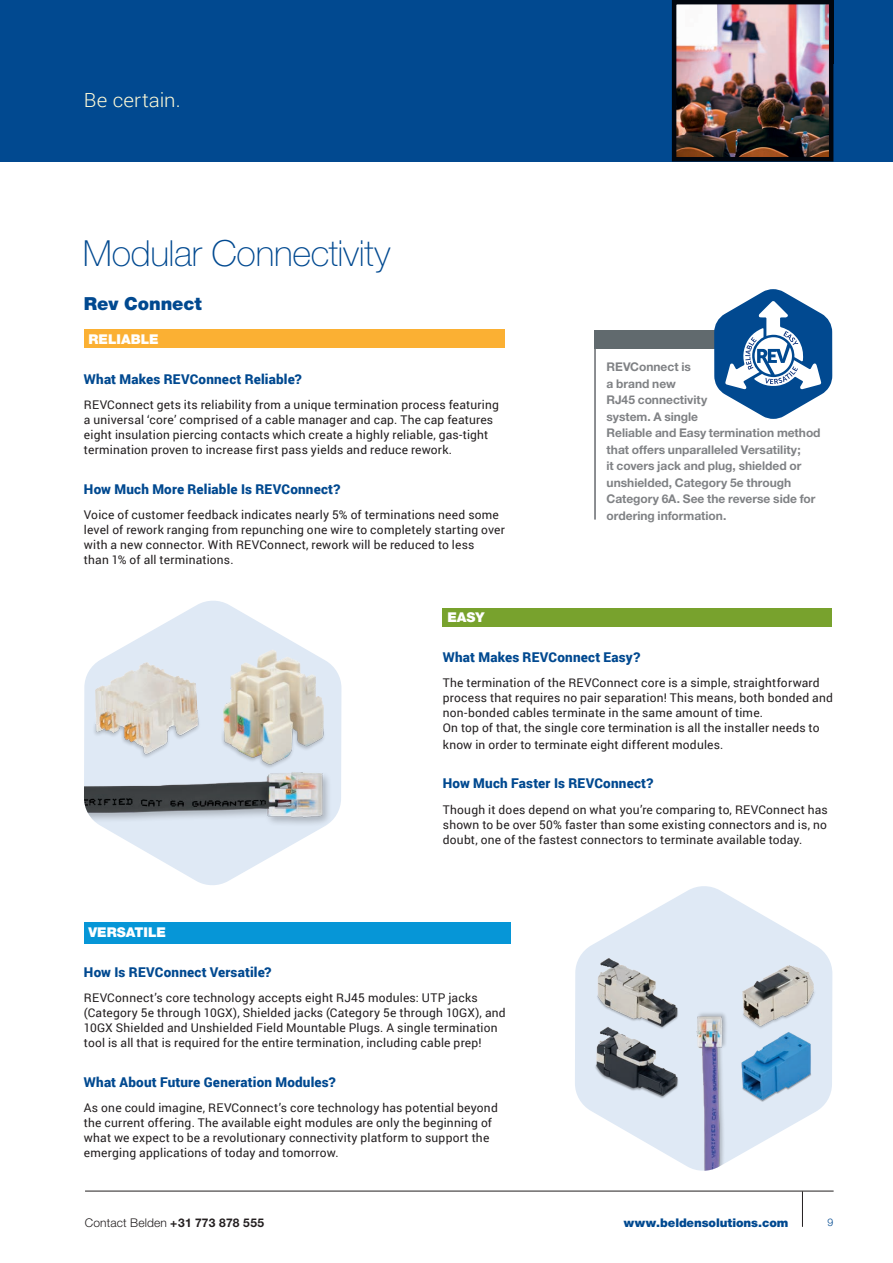
<style>
.page{position:relative;width:893px;height:1263px;background:#fff}
.page>*{position:absolute;margin:0;border:0;box-sizing:border-box;transform-origin:0 0}
.t1{font:100 36px "Helvetica Neue";letter-spacing:-.01em;color:#014990}
.t2{font:300 19.5px "Roboto";letter-spacing:.005em;color:#fef9d7;scale:1.05 1}
.t3{font:900 18px "Helvetica Neue";letter-spacing:-.005em;color:#014990}
.t4{font:900 13.5px "Roboto";letter-spacing:.015em;color:#014990}
.t5{font:900 13.5px "Helvetica Neue";color:#fff}
.t6{font:12px/15px "Roboto";letter-spacing:.015em;color:#231f20}
.t7{font:700 12px/16.5px "Helvetica Neue";color:#808285}
.t8{font:300 12px "Helvetica Neue LT Std";letter-spacing:.01em;color:#231f20}
.t9{font:900 12px "Helvetica Neue LT Std";letter-spacing:-.005em;color:#014990}
.t10{font:300 10.5px "Helvetica Neue";color:#014990}
.s1{font-family:"Helvetica Neue";font-weight:700}
</style>
<div class="page">
<div style="left:0;top:0;width:893px;height:162px;background:#014990"></div>
<hr style="left:802px;top:1191px;width:1px;height:36px;background:#231f20">
<hr style="left:85px;top:1191px;width:749px;height:1px;background:#231f20">
<svg style="left:115px;top:601px;width:226px;height:284px"></svg>
<img style="left:84px;top:622px;width:252px;height:212px">
<svg style="left:612px;top:886px;width:183px;height:48px;fill:#dfe9f5"></svg>
<img style="left:575px;top:934px;width:257px;height:237px">
<div style="left:84px;top:922px;width:427px;height:22px;background:#0696d7"></div>
<div style="left:443px;top:608px;width:389px;height:19px;background:#78a22d"></div>
<div style="left:84px;top:329px;width:421px;height:19px;background:#fbb033"></div>
<hr style="left:594px;top:334px;width:2px;height:186px;background:#01060e">
<div style="left:594px;top:330px;width:231px;height:19px;background:#616a6e"></div>
<svg style="left:714px;top:289px;width:118px;height:130px"></svg>
<img style="left:677px;top:5px;width:151px;height:152px">
<div style="left:672px;top:0;width:161px;height:162px;border:4px solid #01060e"></div>
<h2 class="t2" style="left:84px;top:87px;width:94px">Be certain.</h2>
<h1 class="t1" style="left:83px;top:233px;width:309px">Modular Connectivity</h1>
<h3 class="t3" style="left:84px;top:293px;width:119px">Rev Connect</h3>
<p class="t5" style="left:88px;top:332px;width:72px">RELIABLE</p>
<p class="t4" style="left:84px;top:369px;width:219px">What Makes REVConnect Reliable?</p>
<p class="t6" style="left:84px;top:397px;width:416px">REVConnect gets its reliability from a unique termination process featuring a universal ‘core’ comprised of a cable manager and cap. The cap features eight insulation piercing contacts which create a highly reliable, gas-tight termination proven to increase first pass yields and reduce rework.</p>
<p class="t4" style="left:84px;top:479px;width:258px">How Much More Reliable Is REVConnect?</p>
<p class="t6" style="left:84px;top:507px;width:422px">Voice of customer feedback indicates nearly 5% of terminations need some level of rework ranging from repunching one wire to completely starting over with a new connector. With REVConnect, rework will be reduced to less<br>than 1% of all terminations.</p>
<p class="t7" style="left:607px;top:358px;width:215px">REVConnect is<br>a brand new<br>RJ45 connectivity<br>system. A single<br>Reliable and Easy termination method that offers unparalleled Versatility;<br>it covers jack and plug, shielded or unshielded, Category 5e through<br>Category 6A. See the reverse side for ordering information.</p>
<p class="t5" style="left:447px;top:609px;width:39px">EASY</p>
<p class="t4" style="left:443px;top:647px;width:199px">What Makes REVConnect Easy?</p>
<p class="t6" style="left:443px;top:675px;width:392px">The termination of the REVConnect core is a simple, straightforward process that requires no pair separation! This means, both bonded and non-bonded cables terminate in the same amount of time.<br>On top of that, the single core termination is all the installer needs to</p>
<p class="t6" style="left:443px;top:736px;width:282px">know in order to terminate eight different modules.</p>
<p class="t4" style="left:443px;top:773px;width:212px">How Much Faster Is REVConnect?</p>
<p class="t6" style="left:443px;top:801px;width:386px;text-align:justify">Though it does depend on what you’re comparing to, REVConnect has shown to be over 50% faster than some existing connectors and is, no doubt, one of the fastest connectors to terminate available today.</p>
<p class="t5" style="left:88px;top:924px;width:79px">VERSATILE</p>
<p class="t4" style="left:84px;top:962px;width:189px">How Is REVConnect Versatile?</p>
<p class="t6" style="left:84px;top:990px;width:423px">REVConnect’s core technology accepts eight RJ45 modules: UTP jacks (Category 5e through 10GX), Shielded jacks (Category 5e through 10GX), and 10GX Shielded and Unshielded Field Mountable Plugs. A single termination tool is all that is required for the entire termination, including cable prep!</p>
<p class="t4" style="left:84px;top:1072px;width:253px">What About Future Generation Modules?</p>
<p class="t6" style="left:84px;top:1100px;width:415px">As one could imagine, REVConnect’s core technology has potential beyond the current offering. The available eight modules are only the beginning of what we expect to be a revolutionary connectivity platform to support the emerging applications of today and tomorrow.</p>
<p class="t8" style="left:85px;top:1215px;width:181px">Contact Belden <span class="s1">+31 773 878 555</span></p>
<p class="t9" style="left:624px;top:1215px;width:166px">www.beldensolutions.com</p>
<p class="t10" style="left:828px;top:1216px;width:7px">9</p>
</div>
